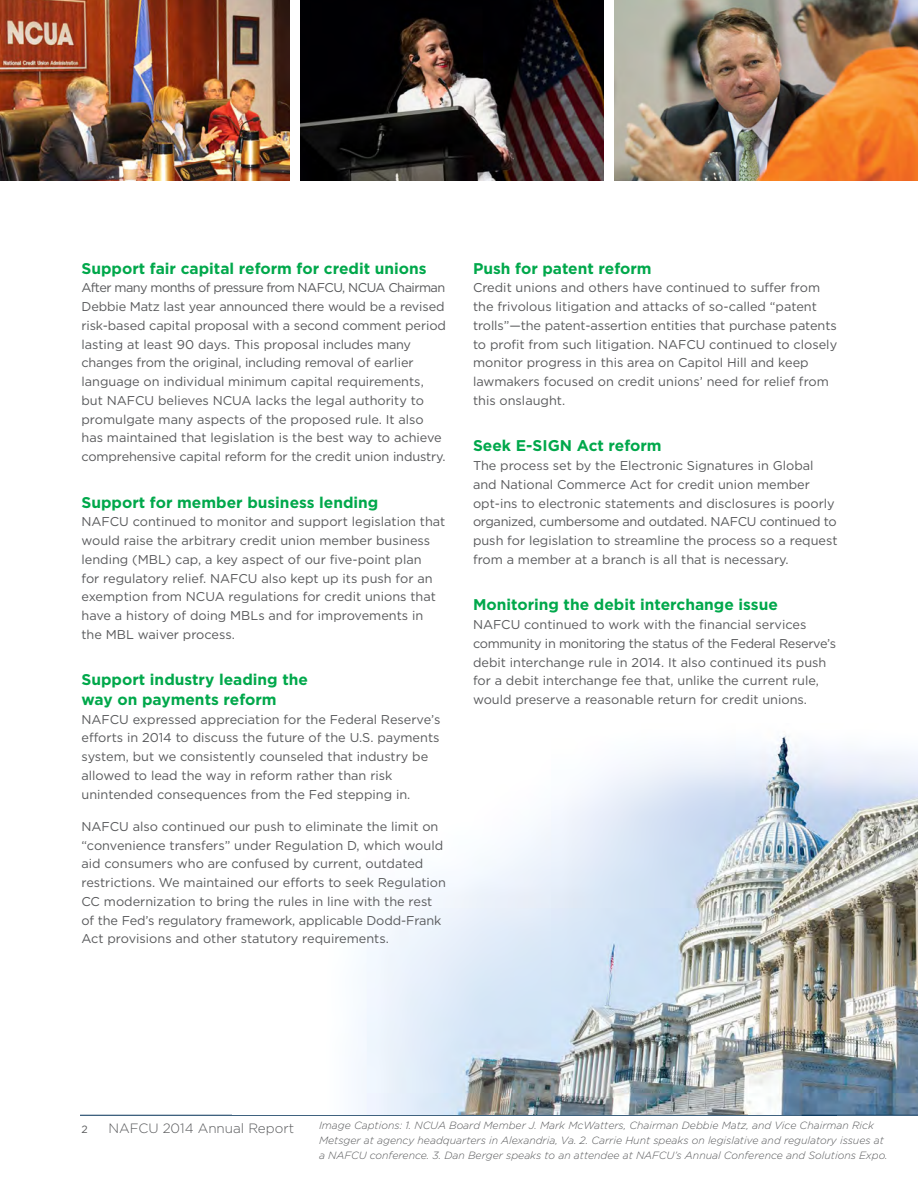
<style>
.page{position:relative;width:918px;height:1188px;background:#fff}
.page>*{position:absolute;margin:0;border:0;box-sizing:border-box;transform-origin:0 0}
.t1{font:700 15.6px/19.5px "Gotham HTF";color:#00a84b}
.t2{font:300 13.5px "Gotham";color:#58595b}
.t3{font:12.75px/18.8px "Gotham HTF";color:#58595b}
.t4{font:italic 300 10.5px/15px "Gotham";color:#58595b}
.t5{font:10.5px "Gotham";color:#58595b}
</style>
<div class="page">
<hr style="left:80px;top:1115px;width:757px;height:1px;background:#002f56">
<img style="left:357px;top:735px;width:561px;height:379px">
<hr style="left:802px;top:1115px;width:116px;height:1px;background:#002f56">
<img style="left:301px;top:0;width:302px;height:181px">
<img style="left:614px;top:0;width:304px;height:181px">
<img style="left:0;top:0;width:290px;height:181px">
<p class="t1" style="left:82px;top:258px;width:347px">Support fair capital reform for credit unions</p>
<p class="t3" style="left:82px;top:278px;width:366px">After many months of pressure from NAFCU, NCUA Chairman Debbie Matz last year announced there would be a revised risk-based capital proposal with a second comment period lasting at least 90 days. This proposal includes many changes from the original, including removal of earlier language on individual minimum capital requirements, but NAFCU believes NCUA lacks the legal authority to promulgate many aspects of the proposed rule. It also has maintained that legislation is the best way to achieve comprehensive capital reform for the credit union industry.</p>
<p class="t1" style="left:82px;top:492px;width:298px">Support for member business lending</p>
<p class="t3" style="left:82px;top:512px;width:365px">NAFCU continued to monitor and support legislation that would raise the arbitrary credit union member business lending (MBL) cap, a key aspect of our five-point plan<br>for regulatory relief. NAFCU also kept up its push for an exemption from NCUA regulations for credit unions that have a history of doing MBLs and for improvements in the MBL waiver process.</p>
<p class="t1" style="left:82px;top:670px;width:228px">Support industry leading the way on payments reform</p>
<p class="t3" style="left:82px;top:710px;width:360px">NAFCU expressed appreciation for the Federal Reserve’s efforts in 2014 to discuss the future of the U.S. payments system, but we consistently counseled that industry be allowed to lead the way in reform rather than risk unintended consequences from the Fed stepping in.</p>
<p class="t3" style="left:82px;top:817px;width:366px">NAFCU also continued our push to eliminate the limit on “convenience transfers” under Regulation D, which would aid consumers who are confused by current, outdated restrictions. We maintained our efforts to seek Regulation CC modernization to bring the rules in line with the rest of the Fed’s regulatory framework, applicable Dodd-Frank Act provisions and other statutory requirements.</p>
<p class="t1" style="left:473px;top:258px;width:180px">Push for patent reform</p>
<p class="t3" style="left:473px;top:278px;width:366px">Credit unions and others have continued to suffer from the frivolous litigation and attacks of so-called “patent trolls”—the patent-assertion entities that purchase patents to profit from such litigation. NAFCU continued to closely monitor progress in this area on Capitol Hill and keep lawmakers focused on credit unions’ need for relief from this onslaught.</p>
<p class="t1" style="left:473px;top:436px;width:190px">Seek E-SIGN Act reform</p>
<p class="t3" style="left:473px;top:456px;width:366px">The process set by the Electronic Signatures in Global and National Commerce Act for credit union member opt-ins to electronic statements and disclosures is poorly organized, cumbersome and outdated. NAFCU continued to push for legislation to streamline the process so a request from a member at a branch is all that is necessary.</p>
<p class="t1" style="left:473px;top:595px;width:306px">Monitoring the debit interchange issue</p>
<p class="t3" style="left:473px;top:615px;width:365px">NAFCU continued to work with the financial services community in monitoring the status of the Federal Reserve’s debit interchange rule in 2014. It also continued its push for a debit interchange fee that, unlike the current rule, would preserve a reasonable return for credit unions.</p>
<p class="t5" style="left:82px;top:1123px;width:8px">2</p>
<p class="t2" style="left:109px;top:1120px;width:187px">NAFCU 2014 Annual Report</p>
<p class="t4" style="left:319px;top:1118px;width:570px">Image Captions: 1. NCUA Board Member J. Mark McWatters, Chairman Debbie Matz, and Vice Chairman Rick<br>Metsger at agency headquarters in Alexandria, Va. 2. Carrie Hunt speaks on legislative and regulatory issues at a NAFCU conference. 3. Dan Berger speaks to an attendee at NAFCU’s Annual Conference and Solutions Expo.</p>
</div>
